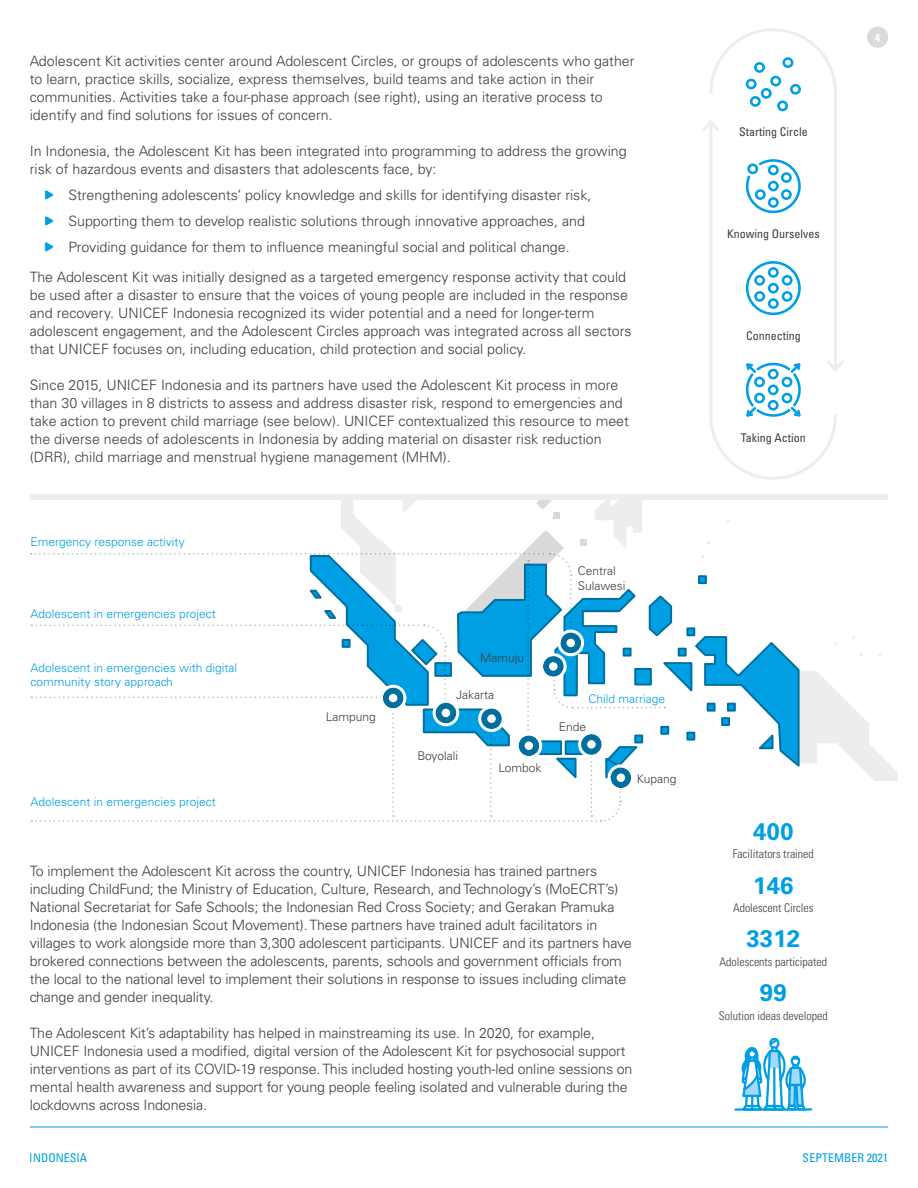
<style>
.page{position:relative;width:918px;height:1188px;background:#fff}
.page>*{position:absolute;margin:0;border:0;box-sizing:border-box;transform-origin:0 0}
.t1{font:700 24px "Univers";color:#009fe3}
.t2{font:300 14.25px/18px "Univers";color:#3d3d3c}
.t3{font:300 12px/14.4px "Univers";color:#009fe3}
.t4{font:300 condensed 12px "Univers";color:#3d3d3c}
.t5{font:300 12px/14.4px "Univers";color:#3d3d3c}
.t6{font:condensed 12px "Univers";color:#3d3d3c}
.t7{font:condensed 12px "Univers";color:#009fe3}
.t8{font:700 condensed 12px "Univers";color:#fff}
.s1{color:#009fe3}
</style>
<div class="page">
<hr style="left:30px;top:1127px;width:858px;height:1px;background:#009fe3">
<svg style="left:709px;top:28px;width:128px;height:91px"></svg>
<svg style="left:838px;top:361px;width:6px;height:7px"></svg>
<svg style="left:709px;top:119px;width:129px;height:361px"></svg>
<svg style="left:703px;top:118px;width:19px;height:16px"></svg>
<svg style="left:31px;top:500px;width:867px;height:322px"></svg>
<div style="left:735px;top:482px;width:144px;height:66px;background:#fff"></div>
<div style="left:696px;top:786px;width:155px;height:72px;background:#fff"></div>
<div style="left:879px;top:664px;width:39px;height:66px;background:#fff"></div>
<div style="left:850px;top:494px;width:68px;height:66px;background:#fff"></div>
<div style="left:30px;top:494px;width:858px;height:6px;background:#ededed"></div>
<svg style="left:734px;top:1037px;width:79px;height:74px"></svg>
<div style="left:386px;top:691px;width:14px;height:14px;background:#fff;border-radius:50%"></div>
<div style="left:383px;top:688px;width:20px;height:20px;border:6px solid #006f9e;border-radius:50%"></div>
<div style="left:439px;top:706px;width:14px;height:14px;background:#fff;border-radius:50%"></div>
<div style="left:436px;top:703px;width:20px;height:20px;border:6px solid #006f9e;border-radius:50%"></div>
<div style="left:484px;top:711px;width:15px;height:15px;background:#fff;border-radius:50%"></div>
<div style="left:481px;top:708px;width:21px;height:21px;border:6px solid #006f9e;border-radius:50%"></div>
<div style="left:522px;top:738px;width:14px;height:15px;background:#fff;border-radius:50%"></div>
<div style="left:519px;top:735px;width:20px;height:21px;border:6px solid #006f9e;border-radius:50%"></div>
<div style="left:614px;top:770px;width:14px;height:15px;background:#fff;border-radius:50%"></div>
<div style="left:611px;top:767px;width:20px;height:21px;border:6px solid #006f9e;border-radius:50%"></div>
<div style="left:563px;top:636px;width:15px;height:14px;background:#fff;border-radius:50%"></div>
<div style="left:560px;top:633px;width:21px;height:20px;border:6px solid #006f9e;border-radius:50%"></div>
<div style="left:546px;top:659px;width:15px;height:15px;background:#fff;border-radius:50%"></div>
<div style="left:543px;top:656px;width:21px;height:21px;border:6px solid #006f9e;border-radius:50%"></div>
<div style="left:584px;top:737px;width:15px;height:15px;background:#fff;border-radius:50%"></div>
<div style="left:581px;top:734px;width:21px;height:21px;border:6px solid #006f9e;border-radius:50%"></div>
<svg style="left:746px;top:159px;width:55px;height:54px"></svg>
<div style="left:867px;top:27px;width:21px;height:21px;background:#dadada;border-radius:50%"></div>
<div style="left:608px;top:764px;width:26px;height:27px;border:3px solid #fff;border-radius:50%"></div>
<div style="left:516px;top:732px;width:26px;height:27px;border:3px solid #fff;border-radius:50%"></div>
<div style="left:478px;top:705px;width:27px;height:27px;border:3px solid #fff;border-radius:50%"></div>
<div style="left:433px;top:700px;width:26px;height:26px;border:3px solid #fff;border-radius:50%"></div>
<div style="left:380px;top:685px;width:26px;height:26px;border:3px solid #fff;border-radius:50%"></div>
<div style="left:557px;top:630px;width:27px;height:26px;border:3px solid #fff;border-radius:50%"></div>
<div style="left:540px;top:653px;width:27px;height:27px;border:3px solid #fff;border-radius:50%"></div>
<div style="left:578px;top:731px;width:27px;height:27px;border:3px solid #fff;border-radius:50%"></div>
<p class="t2" style="left:30px;top:52px;width:606px">Adolescent Kit activities center around Adolescent Circles, or groups of adolescents who gather to learn, practice skills, socialize, express themselves, build teams and take action in their communities. Activities take a four-phase approach (see right), using an iterative process to identify and find solutions for issues of concern.</p>
<p class="t2" style="left:30px;top:142px;width:599px">In Indonesia, the Adolescent Kit has been integrated into programming to address the growing risk of hazardous events and disasters that adolescents face, by:</p>
<p class="t2" style="left:44px;top:186px;width:549px"><span class="s1">•</span> Strengthening adolescents’ policy knowledge and skills for identifying disaster risk,</p>
<p class="t2" style="left:44px;top:212px;width:543px"><span class="s1">•</span> Supporting them to develop realistic solutions through innovative approaches, and</p>
<p class="t2" style="left:30px;top:232px;width:598px;line-height:29.7px;text-indent:14px"><span class="s1">•</span> Providing guidance for them to influence meaningful social and political change.<br>The Adolescent Kit was initially designed as a targeted emergency response activity that could</p>
<p class="t2" style="left:30px;top:286px;width:603px">be used after a disaster to ensure that the voices of young people are included in the response and recovery. UNICEF Indonesia recognized its wider potential and a need for longer-term adolescent engagement, and the Adolescent Circles approach was integrated across all sectors that UNICEF focuses on, including education, child protection and social policy.</p>
<p class="t2" style="left:30px;top:376px;width:601px">Since 2015, UNICEF Indonesia and its partners have used the Adolescent Kit process in more than 30 villages in 8 districts to assess and address disaster risk, respond to emergencies and take action to prevent child marriage (see below). UNICEF contextualized this resource to meet the diverse needs of adolescents in Indonesia by adding material on disaster risk reduction (DRR), child marriage and menstrual hygiene management (MHM).</p>
<p class="t3" style="left:31px;top:534px;width:156px">Emergency response activity</p>
<p class="t3" style="left:31px;top:606px;width:187px">Adolescent in emergencies project</p>
<p class="t3" style="left:31px;top:660px;width:208px">Adolescent in emergencies with digital community story approach</p>
<p class="t3" style="left:31px;top:795px;width:187px">Adolescent in emergencies project</p>
<p class="t5" style="left:326px;top:710px;width:52px">Lampung</p>
<p class="t5" style="left:578px;top:564px;width:49px">Central<br>Sulawesi</p>
<p class="t5" style="left:480px;top:650px;width:46px">Mamuju</p>
<p class="t5" style="left:456px;top:688px;width:39px">Jakarta</p>
<p class="t5" style="left:417px;top:749px;width:42px">Boyolali</p>
<p class="t5" style="left:499px;top:761px;width:45px">Lombok</p>
<p class="t3" style="left:589px;top:691px;width:78px">Child marriage</p>
<p class="t5" style="left:559px;top:719px;width:29px">Ende</p>
<p class="t5" style="left:637px;top:771px;width:41px">Kupang</p>
<p class="t2" style="left:30px;top:862px;width:603px">To implement the Adolescent Kit across the country, UNICEF Indonesia has trained partners including ChildFund; the Ministry of Education, Culture, Research, and Technology’s (MoECRT’s)<br>National Secretariat for Safe Schools; the Indonesian Red Cross Society; and Gerakan Pramuka Indonesia (the Indonesian Scout Movement). These partners have trained adult facilitators in villages to work alongside more than 3,300 adolescent participants. UNICEF and its partners have brokered connections between the adolescents, parents, schools and government officials from the local to the national level to implement their solutions in response to issues including climate change and gender inequality.</p>
<p class="t2" style="left:30px;top:1024px;width:604px">The Adolescent Kit’s adaptability has helped in mainstreaming its use. In 2020, for example, UNICEF Indonesia used a modified, digital version of the Adolescent Kit for psychosocial support interventions as part of its COVID-19 response. This included hosting youth-led online sessions on mental health awareness and support for young people feeling isolated and vulnerable during the lockdowns across Indonesia.</p>
<p class="t6" style="left:739px;top:124px;width:70px">Starting Circle</p>
<p class="t6" style="left:727px;top:226px;width:94px">Knowing Ourselves</p>
<p class="t6" style="left:746px;top:328px;width:56px">Connecting</p>
<p class="t6" style="left:741px;top:430px;width:67px">Taking Action</p>
<h1 class="t1" style="left:753px;top:817px;width:42px">400</h1>
<h1 class="t1" style="left:753px;top:871px;width:42px">146</h1>
<h1 class="t1" style="left:747px;top:924px;width:55px">3312</h1>
<h1 class="t1" style="left:760px;top:978px;width:28px">99</h1>
<p class="t4" style="left:733px;top:846px;width:83px">Facilitators trained</p>
<p class="t4" style="left:733px;top:900px;width:82px">Adolescent Circles</p>
<p class="t4" style="left:719px;top:954px;width:109px">Adolescents participated</p>
<p class="t4" style="left:719px;top:1008px;width:111px">Solution ideas developed</p>
<p class="t8" style="left:875px;top:30px;width:7px">4</p>
<p class="t7" style="left:30px;top:1150px;width:59px">INDONESIA</p>
<p class="t7" style="left:803px;top:1150px;width:87px">SEPTEMBER 2021</p>
</div>
